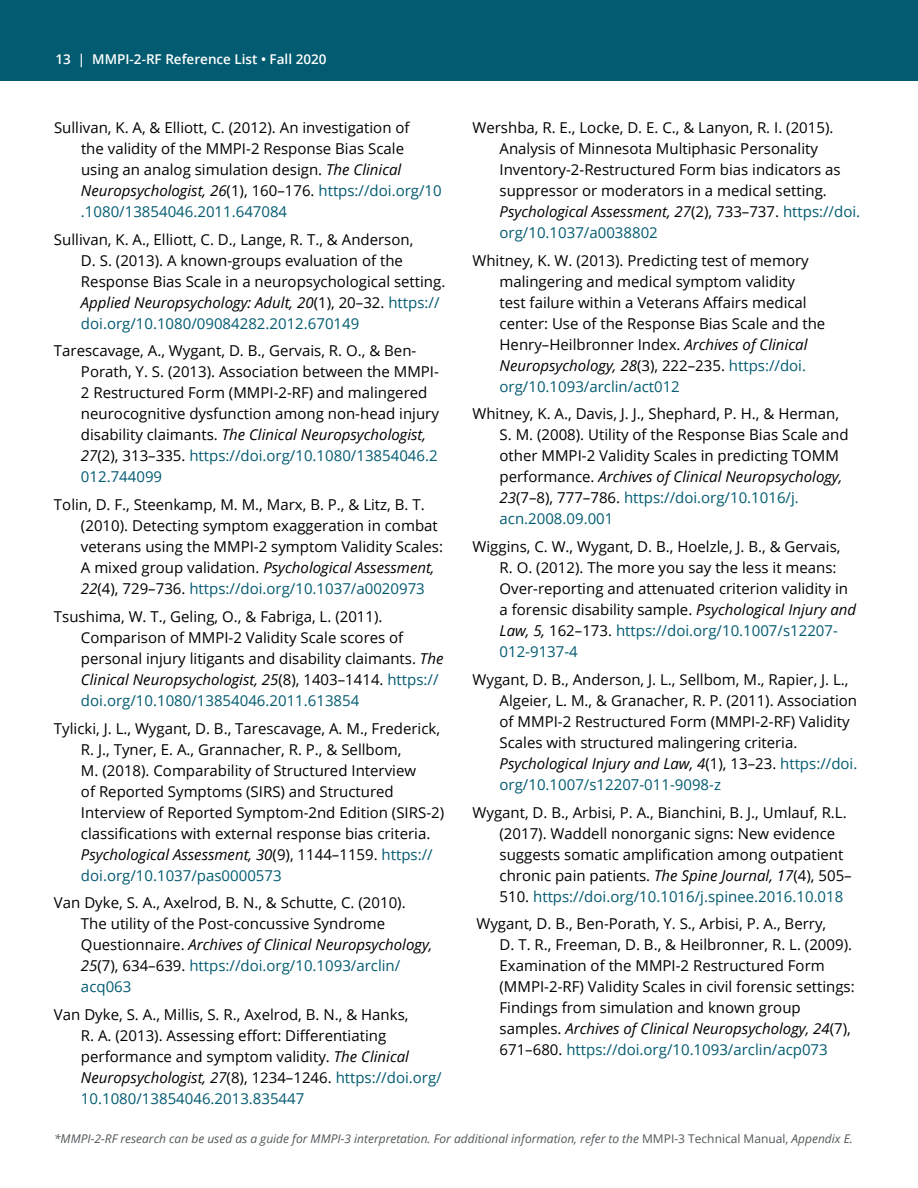
<style>
.page{position:relative;width:918px;height:1188px;background:#fff}
.page>*{position:absolute;margin:0;border:0;box-sizing:border-box;transform-origin:0 0}
.t1{font:15px/21px "Open Sans";color:#000}
.t2{font:600 13.5px "Open Sans";color:#fff}
.t3{font:italic 12px "Open Sans";color:#515759}
.s1{font-style:italic}
.s2{color:#035b71}
.s3{font-style:normal}
</style>
<div class="page">
<div style="left:0;top:0;width:918px;height:81px;background:#035b71"></div>
<p class="t2" style="left:55px;top:50px;width:273px">13 | MMPI-2-RF Reference List • Fall 2020</p>
<p class="t1" style="left:81px;top:117px;width:362px;text-indent:-27px">Sullivan, K. A, &amp; Elliott, C. (2012). An investigation of<br>the validity of the MMPI-2 Response Bias Scale using an analog simulation design. <span class="s1">The Clinical Neuropsychologist, 26</span>(1), 160–176. <span class="s2">https://doi.org/10 .1080/13854046.2011.647084</span></p>
<p class="t1" style="left:81px;top:228px;width:366px;text-indent:-27px">Sullivan, K. A., Elliott, C. D., Lange, R. T., &amp; Anderson,<br>D. S. (2013). A known-groups evaluation of the Response Bias Scale in a neuropsychological setting.<br><span class="s1">Applied Neuropsychology: Adult, 20</span>(1), 20–32. <span class="s2">https:// doi.org/10.1080/09084282.2012.670149</span></p>
<p class="t1" style="left:81px;top:340px;width:360px;text-indent:-27px">Tarescavage, A., Wygant, D. B., Gervais, R. O., &amp; Ben-Porath, Y. S. (2013). Association between the MMPI-2 Restructured Form (MMPI-2-RF) and malingered neurocognitive dysfunction among non-head injury disability claimants. <span class="s1">The Clinical Neuropsychologist, 27</span>(2), 313–335. <span class="s2">https://doi.org/10.1080/13854046.2<br>012.744099</span></p>
<p class="t1" style="left:81px;top:494px;width:364px;text-indent:-27px">Tolin, D. F., Steenkamp, M. M., Marx, B. P., &amp; Litz, B. T. (2010). Detecting symptom exaggeration in combat veterans using the MMPI-2 symptom Validity Scales:<br>A mixed group validation. <span class="s1">Psychological Assessment, 22</span>(4), 729–736. <span class="s2">https://doi.org/10.1037/a0020973</span></p>
<p class="t1" style="left:81px;top:606px;width:364px;text-indent:-27px">Tsushima, W. T., Geling, O., &amp; Fabriga, L. (2011).<br>Comparison of MMPI-2 Validity Scale scores of personal injury litigants and disability claimants. <span class="s1">The Clinical Neuropsychologist, 25</span>(8), 1403–1414. <span class="s2">https:// doi.org/10.1080/13854046.2011.613854</span></p>
<p class="t1" style="left:81px;top:717px;width:365px;text-indent:-27px">Tylicki, J. L., Wygant, D. B., Tarescavage, A. M., Frederick, R. J., Tyner, E. A., Grannacher, R. P., &amp; Sellbom,<br>M. (2018). Comparability of Structured Interview<br>of Reported Symptoms (SIRS) and Structured Interview of Reported Symptom-2nd Edition (SIRS-2) classifications with external response bias criteria.<br><span class="s1">Psychological Assessment, 30</span>(9), 1144–1159. <span class="s2">https:// doi.org/10.1037/pas0000573</span></p>
<p class="t1" style="left:81px;top:892px;width:353px;text-indent:-27px">Van Dyke, S. A., Axelrod, B. N., &amp; Schutte, C. (2010).<br>The utility of the Post-concussive Syndrome Questionnaire. <span class="s1">Archives of Clinical Neuropsychology, 25</span>(7), 634–639. <span class="s2">https://doi.org/10.1093/arclin/ acq063</span></p>
<p class="t1" style="left:81px;top:1004px;width:362px;text-indent:-27px">Van Dyke, S. A., Millis, S. R., Axelrod, B. N., &amp; Hanks,<br>R. A. (2013). Assessing effort: Differentiating performance and symptom validity. <span class="s1">The Clinical Neuropsychologist, 27</span>(8), 1234–1246. <span class="s2">https://doi.org/ 10.1080/13854046.2013.835447</span></p>
<p class="t1" style="left:500px;top:117px;width:362px;text-indent:-27px">Wershba, R. E., Locke, D. E. C., &amp; Lanyon, R. I. (2015).<br>Analysis of Minnesota Multiphasic Personality Inventory-2-Restructured Form bias indicators as suppressor or moderators in a medical setting.<br><span class="s1">Psychological Assessment, 27</span>(2), 733–737. <span class="s2">https://doi. org/10.1037/a0038802</span></p>
<p class="t1" style="left:500px;top:249px;width:327px;text-indent:-27px">Whitney, K. W. (2013). Predicting test of memory malingering and medical symptom validity<br>test failure within a Veterans Affairs medical center: Use of the Response Bias Scale and the Henry–Heilbronner Index. <span class="s1">Archives of Clinical Neuropsychology, 28</span>(3), 222–235. <span class="s2">https://doi. org/10.1093/arclin/act012</span></p>
<p class="t1" style="left:500px;top:403px;width:351px;text-indent:-27px">Whitney, K. A., Davis, J. J., Shephard, P. H., &amp; Herman, S. M. (2008). Utility of the Response Bias Scale and other MMPI-2 Validity Scales in predicting TOMM performance. <span class="s1">Archives of Clinical Neuropsychology, 23</span>(7–8), 777–786. <span class="s2">https://doi.org/10.1016/j. acn.2008.09.001</span></p>
<p class="t1" style="left:500px;top:536px;width:358px;text-indent:-27px">Wiggins, C. W., Wygant, D. B., Hoelzle, J. B., &amp; Gervais, R. O. (2012). The more you say the less it means:<br>Over-reporting and attenuated criterion validity in a forensic disability sample. <span class="s1">Psychological Injury and Law, 5,</span> 162–173. <span class="s2">https://doi.org/10.1007/s12207- 012-9137-4</span></p>
<p class="t1" style="left:500px;top:669px;width:359px;text-indent:-27px">Wygant, D. B., Anderson, J. L., Sellbom, M., Rapier, J. L., Algeier, L. M., &amp; Granacher, R. P. (2011). Association of MMPI-2 Restructured Form (MMPI-2-RF) Validity Scales with structured malingering criteria.<br><span class="s1">Psychological Injury and Law, 4</span>(1), 13–23. <span class="s2">https://doi. org/10.1007/s12207-011-9098-z</span></p>
<p class="t1" style="left:500px;top:801px;width:354px;text-indent:-27px">Wygant, D. B., Arbisi, P. A., Bianchini, B. J., Umlauf, R.L. (2017). Waddell nonorganic signs: New evidence suggests somatic amplification among outpatient chronic pain patients. <span class="s1">The Spine Journal, 17</span>(4), 505– 510. <span class="s2">https://doi.org/10.1016/j.spinee.2016.10.018</span></p>
<p class="t1" style="left:500px;top:913px;width:357px;text-indent:-23px">Wygant, D. B., Ben-Porath, Y. S., Arbisi, P. A., Berry,<br>D. T. R., Freeman, D. B., &amp; Heilbronner, R. L. (2009).<br>Examination of the MMPI-2 Restructured Form (MMPI-2-RF) Validity Scales in civil forensic settings:<br>Findings from simulation and known group samples. <span class="s1">Archives of Clinical Neuropsychology, 24</span>(7), 671–680. <span class="s2">https://doi.org/10.1093/arclin/acp073</span></p>
<p class="t3" style="left:54px;top:1131px;width:800px">*MMPI-2-RF research can be used as a guide for MMPI-3 interpretation. For additional information, refer to the <span class="s3">MMPI-3 Technical Manual,</span> Appendix E.</p>
</div>
